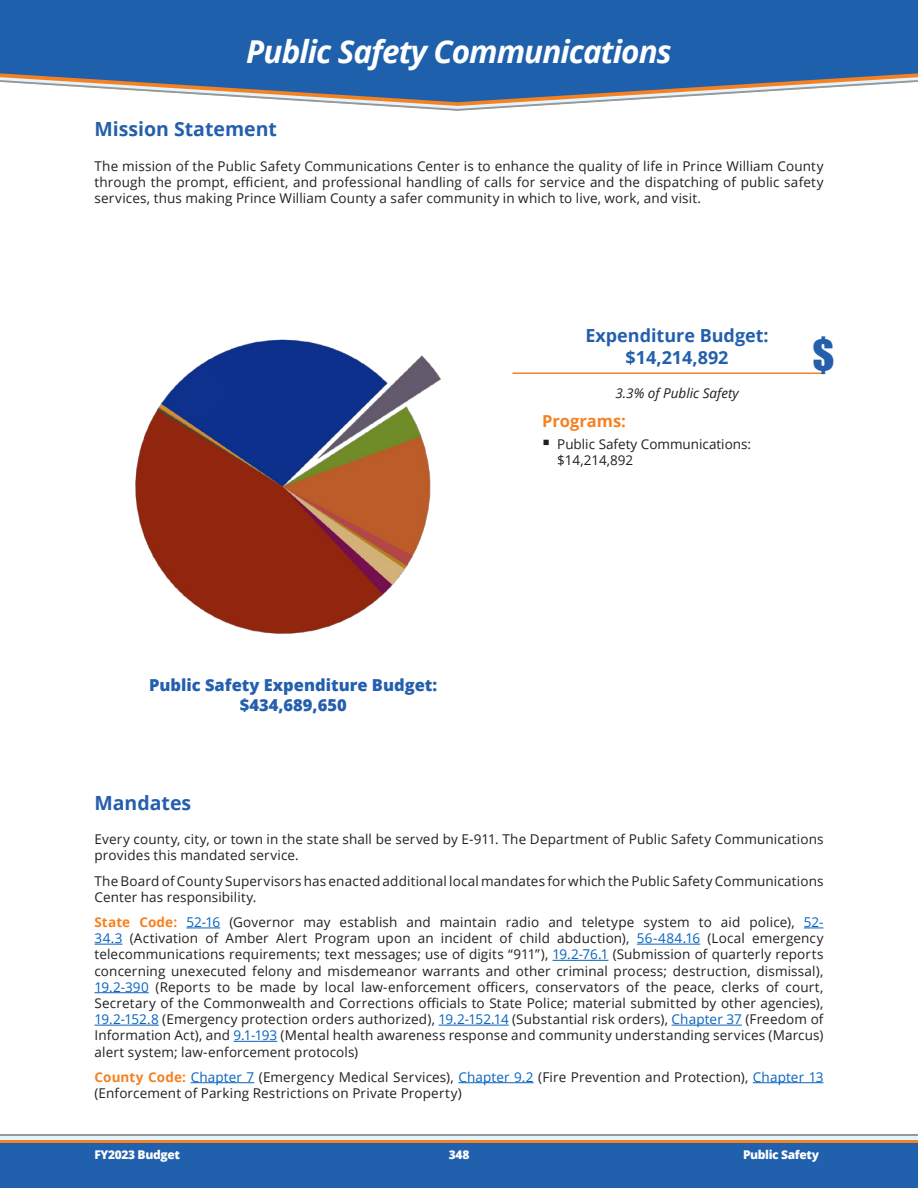
<style>
.page{position:relative;width:918px;height:1188px;background:#fff}
.page>*{position:absolute;margin:0;border:0;box-sizing:border-box;transform-origin:0 0}
.t1{font:40.35px "Impact";color:#235fad}
.Head_2{font:italic 700 31.5px "Open Sans";letter-spacing:-.03em;color:#fff}
.Heading_L1{font:700 19.5px "Open Sans";color:#235fad}
.EB_Heading{font:700 18px/21.6px "Open Sans";color:#235fad;text-align:center}
.Title_Center{font:800 16.5px "Open Sans";color:#235fad}
.EB_Heading_2{font:700 16.5px "Open Sans";color:#f58121}
.Body{font:13.5px/16.2px "Open Sans";letter-spacing:.01em;color:#231f20}
.EB_Quote{font:italic 13.5px "Open Sans";color:#231f20}
.t2{font:800 12px "Open Sans";letter-spacing:-.03em;color:#fff}
.s1{font-weight:700;color:#f58121}
.s2{color:#0563c1}
</style>
<div class="page">
<div style="left:0;top:0;width:918px;height:68px;background:#1f60ac"></div>
<svg style="left:0;top:68px;width:918px;height:43px"></svg>
<div style="left:0;top:1135px;width:918px;height:53px;background:#2060ad"></div>
<div style="left:0;top:1135px;width:918px;height:8px;background:#f58120"></div>
<div style="left:0;top:1135px;width:918px;height:5px;background:#e2f4fd"></div>
<hr style="left:0;top:1135px;width:918px;height:1px;background:#96989a">
<hr style="left:512px;top:372px;width:312px;height:2px;background:#f58121">
<img style="left:135px;top:339px;width:306px;height:295px">
<hr style="left:186px;top:928px;width:34px;height:1px;background:#0563c1">
<svg style="left:804px;top:928px;width:19px;height:1px"></svg>
<svg style="left:94px;top:944px;width:29px;height:1px"></svg>
<hr style="left:637px;top:944px;width:63px;height:1px;background:#0563c1">
<hr style="left:553px;top:960px;width:55px;height:1px;background:#0563c1">
<hr style="left:94px;top:992px;width:55px;height:1px;background:#0563c1">
<hr style="left:94px;top:1025px;width:65px;height:1px;background:#0563c1">
<hr style="left:439px;top:1025px;width:70px;height:1px;background:#0563c1">
<hr style="left:672px;top:1025px;width:70px;height:1px;background:#0563c1">
<hr style="left:234px;top:1041px;width:43px;height:1px;background:#0563c1">
<hr style="left:191px;top:1082px;width:63px;height:1px;background:#0563c1">
<hr style="left:458px;top:1082px;width:76px;height:1px;background:#0563c1">
<hr style="left:753px;top:1082px;width:71px;height:1px;background:#0563c1">
<p class="Head_2" style="left:246px;top:29px;width:427px">Public Safety Communications</p>
<p class="Heading_L1" style="left:94px;top:116px;width:184px">Mission Statement</p>
<p class="Body" style="left:94px;top:157px;width:731px;text-align:justify">The mission of the Public Safety Communications Center is to enhance the quality of life in Prince William County through the prompt, efficient, and professional handling of calls for service and the dispatching of public safety services, thus making Prince William County a safer community in which to live, work, and visit.</p>
<p class="Title_Center" style="left:149px;top:673px;width:290px">Public Safety Expenditure Budget:</p>
<p class="Title_Center" style="left:240px;top:693px;width:108px">$434,689,650</p>
<p class="EB_Heading" style="left:585px;top:325px;width:185px">Expenditure Budget: $14,214,892</p>
<p class="EB_Quote" style="left:615px;top:384px;width:125px">3.3% of Public Safety</p>
<p class="EB_Heading_2" style="left:542px;top:409px;width:85px">Programs:</p>
<p class="Body" style="left:557px;top:436px;width:195px;text-indent:-15px">▪ Public Safety Communications: $14,214,892</p>
<p class="t1" style="left:812px;top:324px;width:24px">$</p>
<p class="Heading_L1" style="left:94px;top:789px;width:98px">Mandates</p>
<p class="Body" style="left:94px;top:831px;width:730px">Every county, city, or town in the state shall be served by E-911. The Department of Public Safety Communications provides this mandated service.</p>
<p class="Body" style="left:94px;top:872px;width:731px">The Board of County Supervisors has enacted additional local mandates for which the Public Safety Communications<br>Center has responsibility.</p>
<p class="Body" style="left:94px;top:914px;width:731px;text-align:justify"><span class="s1">State Code:</span> <span class="s2">52-16</span> (Governor may establish and maintain radio and teletype system to aid police), <span class="s2">52- 34.3</span> (Activation of Amber Alert Program upon an incident of child abduction), <span class="s2">56-484.16</span> (Local emergency telecommunications requirements; text messages; use of digits “911”), <span class="s2">19.2-76.1</span> (Submission of quarterly reports concerning unexecuted felony and misdemeanor warrants and other criminal process; destruction, dismissal), <span class="s2">19.2-390</span> (Reports to be made by local law-enforcement officers, conservators of the peace, clerks of court, Secretary of the Commonwealth and Corrections officials to State Police; material submitted by other agencies), <span class="s2">19.2-152.8</span> (Emergency protection orders authorized), <span class="s2">19.2-152.14</span> (Substantial risk orders), <span class="s2">Chapter 37</span> (Freedom of Information Act), and <span class="s2">9.1-193</span> (Mental health awareness response and community understanding services (Marcus) alert system; law-enforcement protocols)</p>
<p class="Body" style="left:94px;top:1068px;width:731px"><span class="s1">County Code:</span> <span class="s2">Chapter 7</span> (Emergency Medical Services), <span class="s2">Chapter 9.2</span> (Fire Prevention and Protection), <span class="s2">Chapter 13 </span>(Enforcement of Parking Restrictions on Private Property)</p>
<p class="t2" style="left:94px;top:1146px;width:87px">FY2023 Budget</p>
<p class="t2" style="left:449px;top:1146px;width:22px">348</p>
<p class="t2" style="left:743px;top:1146px;width:77px">Public Safety</p>
</div>
